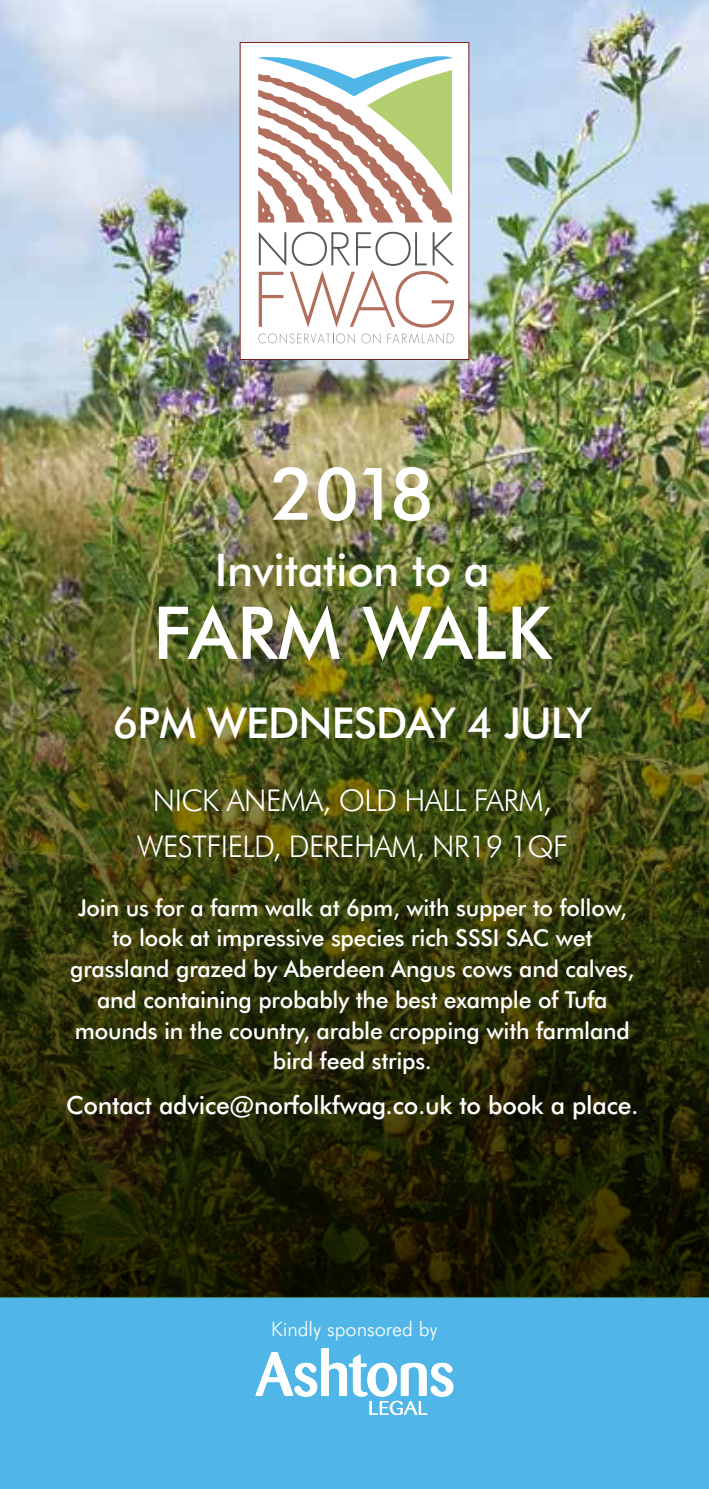
<style>
.page{position:relative;width:709px;height:1489px;background:#fff}
.page>*{position:absolute;margin:0;border:0;box-sizing:border-box;transform-origin:0 0}
.t1{font:500 73px "Futura BT";color:#fff}
.t2{font:500 45px "Futura BT";letter-spacing:-.01em;color:#fff}
.t3{font:500 42.5px "Futura BT";letter-spacing:-.02em;color:#fff}
.t4{font:300 30px/45px "Futura BT";letter-spacing:-.02em;color:#fff;text-align:center}
.t5{font:500 25px "Futura BT";letter-spacing:-.01em;color:#fff}
.t6{font:500 23.25px/30.8px "Futura BT";letter-spacing:-.01em;color:#fff;text-align:center}
.t7{font:300 20px "Futura BT";color:#fff}
</style>
<div class="page">
<img style="left:0;top:0;width:709px;height:390px">
<img style="left:0;top:390px;width:709px;height:57px">
<div style="left:0;top:1297px;width:709px;height:191px;background:#50b6e8"></div>
<div style="left:240px;top:42px;width:229px;height:318px;background:#fff;border:1px solid #7b201e"></div>
<svg style="left:258px;top:56px;width:194px;height:166px"></svg>
<svg style="left:259px;top:232px;width:195px;height:95px"></svg>
<svg style="left:258px;top:333px;width:97px;height:10px"></svg>
<svg style="left:361px;top:333px;width:19px;height:10px"></svg>
<svg style="left:387px;top:333px;width:66px;height:10px"></svg>
<img style="left:0;top:447px;width:709px;height:850px">
<svg style="left:256px;top:1348px;width:197px;height:66px"></svg>
<h1 class="t1" style="left:271px;top:449px;width:165px">2018</h1>
<h2 class="t2" style="left:215px;top:543px;width:276px">Invitation to a</h2>
<h1 class="t1" style="left:153px;top:588px;width:400px">FARM WALK</h1>
<h3 class="t3" style="left:113px;top:697px;width:481px">6PM WEDNESDAY 4 JULY</h3>
<p class="t4" style="left:137px;top:778px;width:433px">NICK ANEMA, OLD HALL FARM,<br>WESTFIELD, DEREHAM, NR19 1QF</p>
<p class="t6" style="left:70px;top:891px;width:566px">Join us for a farm walk at 6pm, with supper to follow, to look at impressive species rich SSSI SAC wet grassland grazed by Aberdeen Angus cows and calves, and containing probably the best example of Tufa mounds in the country, arable cropping with farmland bird feed strips.</p>
<p class="t5" style="left:66px;top:1090px;width:574px">Contact advice@norfolkfwag.co.uk to book a place.</p>
<p class="t7" style="left:271px;top:1316px;width:168px">Kindly sponsored by</p>
</div>
